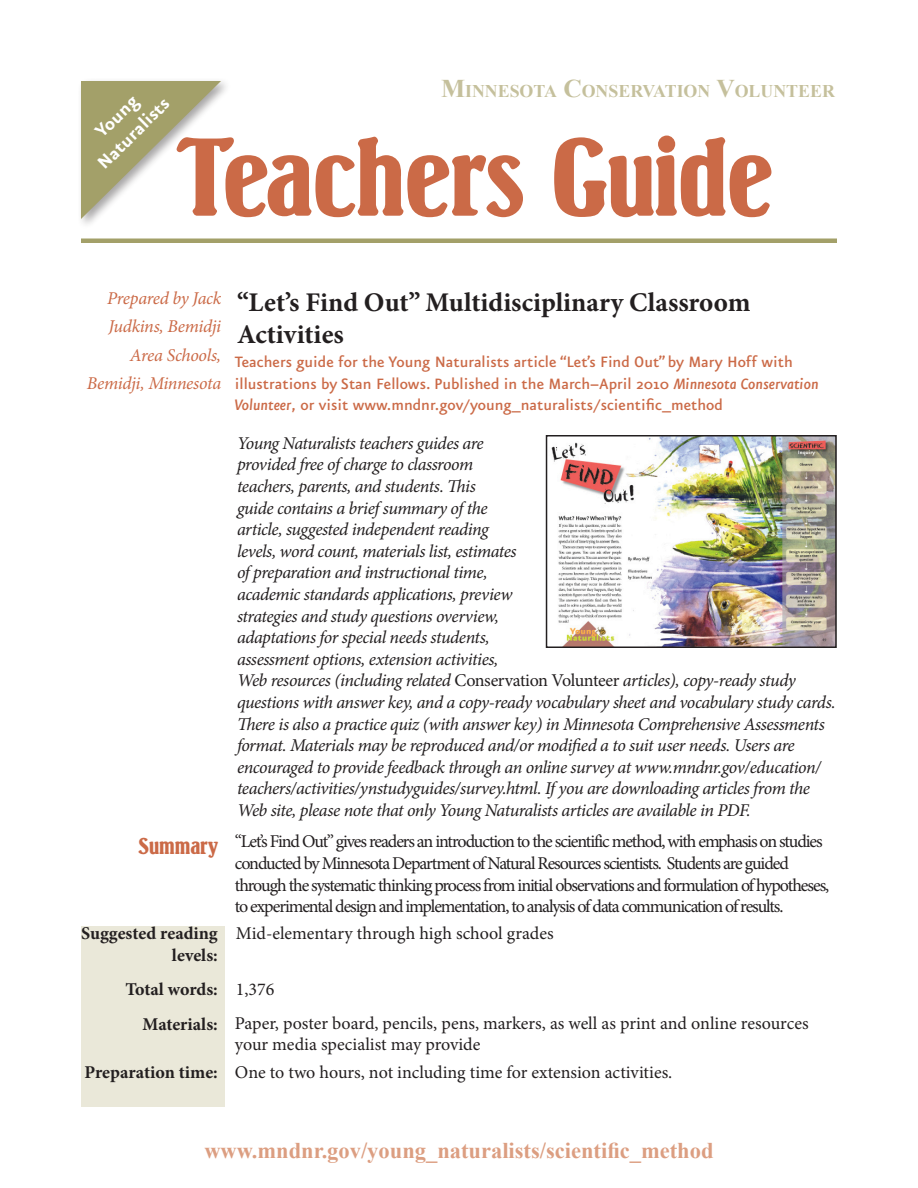
<style>
.page{position:relative;width:918px;height:1188px;background:#fff}
.page>*{position:absolute;margin:0;border:0;box-sizing:border-box;transform-origin:0 0}
.t1{font:115.5px "Springfield D";color:#cb6a47}
.heading{font:700 27px/32.4px "Minion Pro";color:#231f20}
.subhead{font:24px "Springfield D";color:#cb6a47}
.t2{font:700 22.5px "Times New Roman";color:#dc9e81}
.t3{font:700 21px "Eureka Sans";color:#fff}
.lines{font:italic 18px/21.6px "Minion Pro";letter-spacing:-.03em;color:#231f20}
.body_text2{font:18px/21.6px "Minion Pro";letter-spacing:-.055em;color:#231f20}
.sub_head_eureka_12_r{font:500 18px/21.6px "Eureka Sans";color:#cb6a47}
.body_text2-2{font:18px/21.6px "Minion Pro";color:#231f20}
.t4{font:700 18px/21.6px "Minion Pro";color:#231f20;text-align:right}
.prepared__by{font:italic 18px/28.5px "Minion Pro";letter-spacing:-.02em;color:#cb6a47;text-align:right}
.t5{font:700 17.85px "Times New Roman";color:#c5c09c}
.s1{font-size:25.5px}
.s2{font-style:italic}
.s3{font-style:normal}
</style>
<div class="page">
<svg style="left:81px;top:81px;width:140px;height:138px"></svg>
<div style="left:81px;top:926px;width:144px;height:181px;background:#eae8d9"></div>
<div style="left:81px;top:238px;width:756px;height:5px;background:#a3a069"></div>
<img style="left:551px;top:438px;width:283px;height:207px">
<div style="left:546px;top:435px;width:291px;height:213px;border:2px solid #231f20"></div>
<p class="t5" style="left:441px;top:78px;width:395px"><span class="s1">M</span>INNESOTA <span class="s1">C</span>ONSERVATION <span class="s1">V</span>OLUNTEER</p>
<p class="t3" style="left:91px;top:127px;width:53px;rotate:-45deg">Young</p>
<p class="t3" style="left:93px;top:159px;width:95px;rotate:-45deg">Naturalists</p>
<p class="t1" style="left:177px;top:118px;width:596px">Teachers Guide</p>
<p class="prepared__by" style="left:87px;top:284px;width:136px">Prepared by Jack<br>Judkins, Bemidji<br>Area Schools,<br>Bemidji, Minnesota</p>
<p class="subhead" style="left:139px;top:833px;width:81px">Summary</p>
<p class="heading" style="left:237px;top:285px;width:515px">“Let’s Find Out” Multidisciplinary Classroom<br>Activities</p>
<p class="sub_head_eureka_12_r" style="left:235px;top:352px;width:585px">Teachers guide for the Young Naturalists article “Let’s Find Out” by Mary Hoff with illustrations by Stan Fellows. Published in the March–April 2010 <span class="s2">Minnesota Conservation<br>Volunteer</span>, or visit www.mndnr.gov/young_naturalists/scientific_method</p>
<p class="lines" style="left:237px;top:432px;width:600px">Young Naturalists teachers guides are<br>provided free of charge to classroom<br>teachers, parents, and students. This<br>guide contains a brief summary of the<br>article, suggested independent reading<br>levels, word count, materials list, estimates<br>of preparation and instructional time,<br>academic standards applications, preview<br>strategies and study questions overview,<br>adaptations for special needs students,<br>assessment options, extension activities,<br>Web resources (including related <span class="s3">Conservation Volunteer</span> articles), copy-ready study questions with answer key, and a copy-ready vocabulary sheet and vocabulary study cards.<br>There is also a practice quiz (with answer key) in Minnesota Comprehensive Assessments format. Materials may be reproduced and/or modified a to suit user needs. Users are encouraged to provide feedback through an online survey at www.mndnr.gov/education/ teachers/activities/ynstudyguides/survey.html. If you are downloading articles from the Web site, please note that only Young Naturalists articles are available in PDF.</p>
<p class="body_text2" style="left:235px;top:831px;width:596px">“Let’s Find Out” gives readers an introduction to the scientific method, with emphasis on studies conducted by Minnesota Department of Natural Resources scientists. Students are guided through the systematic thinking process from initial observations and formulation of hypotheses, to experimental design and implementation, to analysis of data communication of results.</p>
<p class="t4" style="left:81px;top:922px;width:138px">Suggested reading levels:</p>
<p class="body_text2-2" style="left:236px;top:923px;width:319px">Mid-elementary through high school grades</p>
<p class="t4" style="left:125px;top:978px;width:94px">Total words:</p>
<p class="body_text2" style="left:236px;top:978px;width:40px">1,376</p>
<p class="body_text2-2" style="left:235px;top:1012px;width:575px">Paper, poster board, pencils, pens, markers, as well as print and online resources your media specialist may provide</p>
<p class="t4" style="left:85px;top:1061px;width:135px">Preparation time:</p>
<p class="body_text2-2" style="left:235px;top:1061px;width:439px">One to two hours, not including time for extension activities.</p>
<p class="t4" style="left:143px;top:1013px;width:77px">Materials:</p>
<p class="t2" style="left:204px;top:1135px;width:511px">www.mndnr.gov/young_naturalists/scientific_method</p>
</div>
